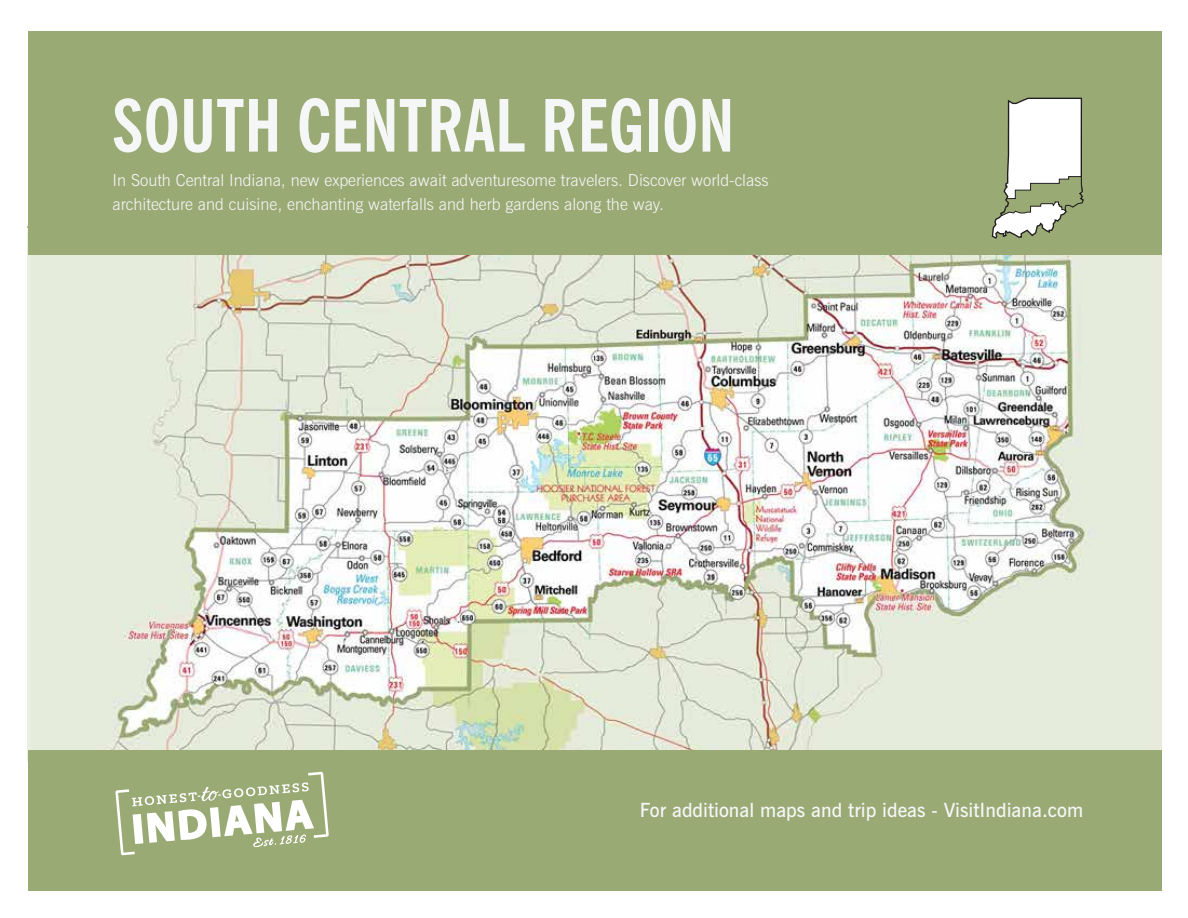
<style>
.page{position:relative;width:1188px;height:918px;background:#fff}
.page>*{position:absolute;margin:0;border:0;box-sizing:border-box;transform-origin:0 0}
.t1{font:700 condensed 72px "News Gothic BT";color:#f5f6f6}
.t2{font:600 19.5px "News Gothic BT";color:#f5f6f6}
.t3{font:300 16.5px/24px "News Gothic BT";color:#f5f6f6}
</style>
<div class="page">
<img style="left:27px;top:227px;width:1135px;height:534px">
<div style="left:28px;top:32px;width:1134px;height:223px;background:#9aaa75"></div>
<svg style="left:991px;top:97px;width:93px;height:142px"></svg>
<div style="left:28px;top:750px;width:1134px;height:141px;background:#9aaa75"></div>
<svg style="left:115px;top:772px;width:214px;height:83px"></svg>
<h1 class="t1" style="left:111px;top:82px;width:625px">SOUTH CENTRAL REGION</h1>
<p class="t3" style="left:113px;top:168px;width:658px">In South Central Indiana, new experiences await adventuresome travelers. Discover world-class architecture and cuisine, enchanting waterfalls and herb gardens along the way.</p>
<p class="t2" style="left:640px;top:798px;width:445px">For additional maps and trip ideas - VisitIndiana.com</p>
</div>
